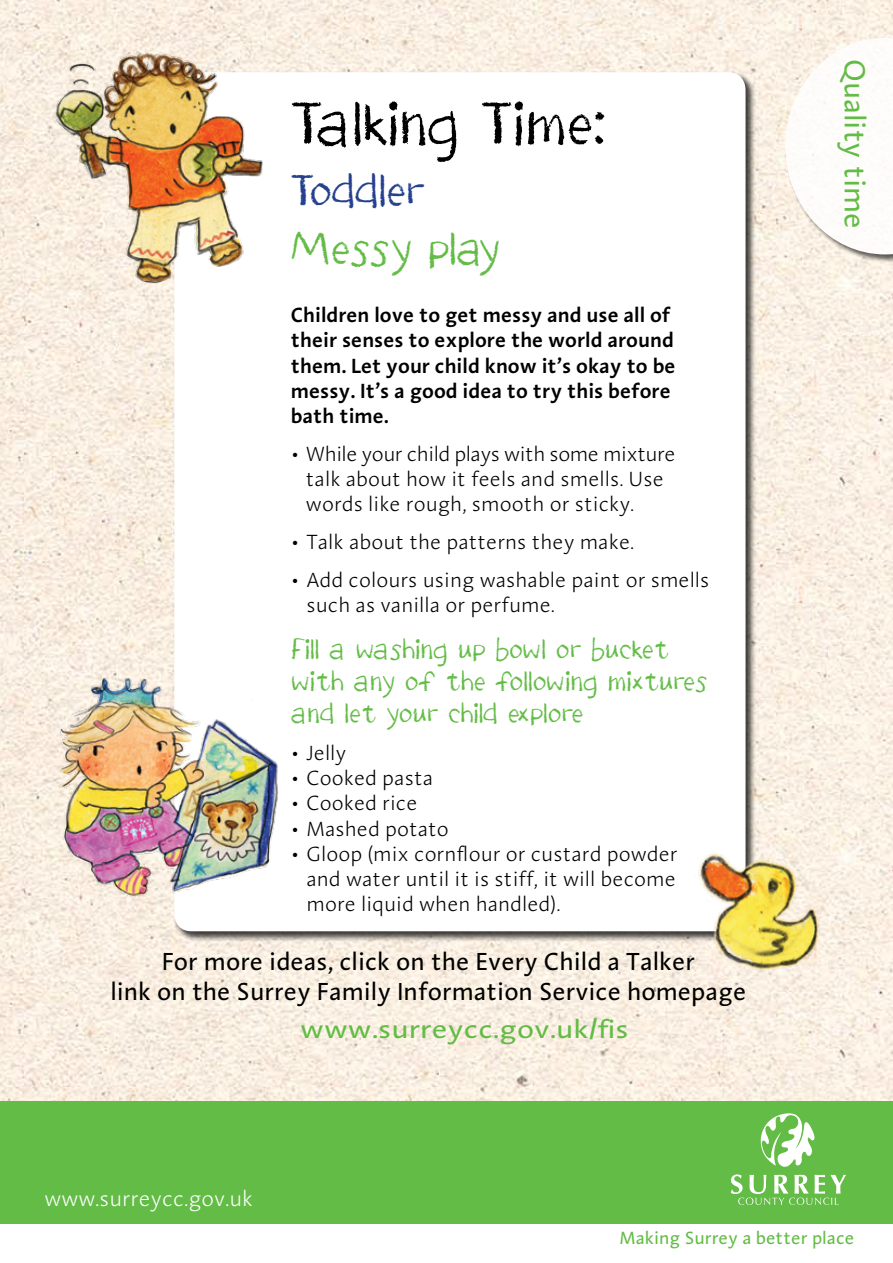
<style>
.page{position:relative;width:893px;height:1263px;background:#fff}
.page>*{position:absolute;margin:0;border:0;box-sizing:border-box;transform-origin:0 0}
.t1{font:59.55px "Drawzing";color:#000}
.t2{font:43.95px "Drawzing";color:#63bc46}
.t3{font:43.95px "Drawzing";color:#25408f}
.t4{font:29.85px "Linotype Aroma";color:#63bc46}
.t5{font:27px/32.2px "Drawzing";color:#63bc46}
.t6{font:26.25px "Linotype Aroma";color:#63bc46;scale:1.15 1}
.t7{font:25.2px/30.3px "Linotype Aroma";color:#000;text-align:center}
.t8{font:300 22.2px "Linotype Aroma";color:#fff}
.t9{font:300 21px/25.2px "Linotype Aroma";color:#000}
.t10{font:600 21px/25.2px "Linotype Aroma";color:#000}
.t11{font:18.15px "Linotype Aroma";color:#63bc46}
</style>
<div class="page">
<img style="left:0;top:0;width:893px;height:1101px">
<div style="left:785px;top:37px;width:108px;height:226px;background:#000;opacity:.75"></div>
<svg style="left:785px;top:38px;width:108px;height:216px"></svg>
<div style="left:174px;top:72px;width:582px;height:870px;background:#000;opacity:.75"></div>
<div style="left:174px;top:72px;width:571px;height:859px;background:#fff;border-radius:17px"></div>
<div style="left:0;top:1101px;width:893px;height:122px;background:#63bc46"></div>
<svg style="left:731px;top:1174px;width:115px;height:31px"></svg>
<svg style="left:761px;top:1113px;width:54px;height:54px"></svg>
<img style="left:656px;top:828px;width:212px;height:177px">
<img style="left:52px;top:53px;width:240px;height:241px">
<img style="left:30px;top:651px;width:249px;height:274px">
<h1 class="t1" style="left:291px;top:86px;width:317px">Talking Time:</h1>
<h2 class="t3" style="left:291px;top:163px;width:135px">Toddler</h2>
<h2 class="t2" style="left:291px;top:221px;width:210px">Messy play</h2>
<p class="t10" style="left:291px;top:302px;width:386px">Children love to get messy and use all of their senses to explore the world around them. Let your child know it’s okay to be messy. It’s a good idea to try this before bath time.</p>
<p class="t9" style="left:306px;top:441px;width:371px;text-indent:-15px">• While your child plays with some mixture talk about how it feels and smells. Use words like rough, smooth or sticky.</p>
<p class="t9" style="left:291px;top:529px;width:345px">• Talk about the patterns they make.</p>
<p class="t9" style="left:306px;top:567px;width:405px;text-indent:-16px">• Add colours using washable paint or smells such as vanilla or perfume.</p>
<p class="t5" style="left:291px;top:634px;width:418px">Fill a washing up bowl or bucket with any of the following mixtures and let your child explore</p>
<p class="t9" style="left:291px;top:740px;width:57px">• Jelly</p>
<p class="t9" style="left:291px;top:765px;width:144px">• Cooked pasta</p>
<p class="t9" style="left:291px;top:790px;width:128px">• Cooked rice</p>
<p class="t9" style="left:291px;top:816px;width:160px">• Mashed potato</p>
<p class="t9" style="left:306px;top:841px;width:373px;text-align:justify;text-indent:-16px">• Gloop (mix cornflour or custard powder and water until it is stiff, it will become more liquid when handled).</p>
<p class="t7" style="left:110px;top:945px;width:638px">For more ideas, click on the Every Child a Talker<br>link on the Surrey Family Information Service homepage</p>
<p class="t6" style="left:300px;top:1012px;width:287px">www.surreycc.gov.uk/fis</p>
<p class="t8" style="left:44px;top:1184px;width:210px">www.surreycc.gov.uk</p>
<h3 class="t4" style="left:874px;top:59px;width:171px;rotate:90deg">Quality time</h3>
<p class="t11" style="left:619px;top:1226px;width:236px">Making Surrey a better place</p>
</div>
